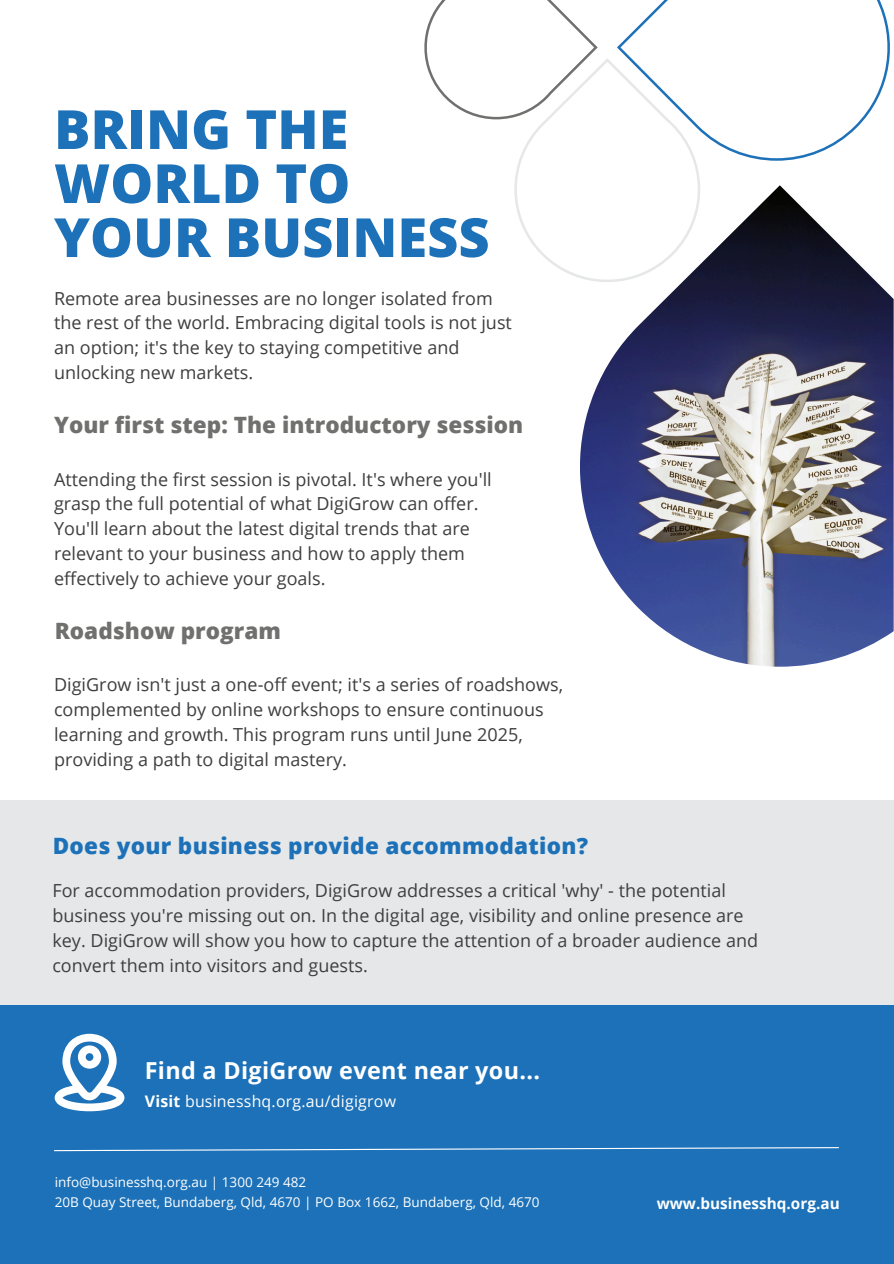
<style>
.page{position:relative;width:894px;height:1264px;background:#fff}
.page>*{position:absolute;margin:0;border:0;box-sizing:border-box;transform-origin:0 0}
.t1{font:800 54px/54px "Open Sans";color:#1c71b8}
.t2{font:700 23.4px "Open Sans";letter-spacing:.015em;color:#fff}
.t3{font:800 22.5px "Open Sans";color:#70706e}
.t4{font:800 22.5px "Open Sans";letter-spacing:.015em;color:#1c71b8}
.t5{font:18px/24.8px "Open Sans";color:#3f3e3f}
.t6{font:15.9px "Open Sans";letter-spacing:.015em;color:#fff}
.t7{font:700 15.3px "Open Sans";color:#fff}
.t8{font:13.5px "Open Sans";color:#fff}
.s1{font-weight:700}
</style>
<div class="page">
<svg style="left:424px;top:0;width:466px;height:278px"></svg>
<div style="left:0;top:1001px;width:893px;height:262px;background:#1c71b8"></div>
<div style="left:0;top:799px;width:893px;height:205px;background:#e6e7e8"></div>
<img style="left:579px;top:185px;width:314px;height:481px">
<svg style="left:55px;top:1033px;width:69px;height:78px"></svg>
<svg style="left:54px;top:1147px;width:785px;height:4px"></svg>
<p class="t1" style="left:54px;top:101px;width:437px">BRING THE<br>WORLD TO<br>YOUR BUSINESS</p>
<h3 class="t5" style="left:54px;top:285px;width:459px">Remote area businesses are no longer isolated from the rest of the world. Embracing digital tools is not just an option; it's the key to staying competitive and unlocking new markets.</h3>
<h1 class="t3" style="left:54px;top:409px;width:470px">Your first step: The introductory session</h1>
<h2 class="t5" style="left:54px;top:466px;width:439px">Attending the first session is pivotal. It's where you'll grasp the full potential of what DigiGrow can offer.<br>You'll learn about the latest digital trends that are relevant to your business and how to apply them effectively to achieve your goals.</h2>
<p class="t3" style="left:55px;top:615px;width:228px">Roadshow program</p>
<h3 class="t5" style="left:54px;top:672px;width:510px">DigiGrow isn't just a one-off event; it's a series of roadshows, complemented by online workshops to ensure continuous learning and growth. This program runs until June 2025, providing a path to digital mastery.</h3>
<h2 class="t4" style="left:53px;top:830px;width:537px">Does your business provide accommodation?</h2>
<h5 class="t5" style="left:52px;top:877px;width:707px">For accommodation providers, DigiGrow addresses a critical 'why' - the potential business you're missing out on. In the digital age, visibility and online presence are key. DigiGrow will show you how to capture the attention of a broader audience and convert them into visitors and guests.</h5>
<p class="t2" style="left:145px;top:1054px;width:396px">Find a DigiGrow event near you...</p>
<p class="t6" style="left:145px;top:1090px;width:253px"><span class="s1">Visit</span> businesshq.org.au/digigrow</p>
<h3 class="t8" style="left:55px;top:1172px;width:253px">info@businesshq.org.au | 1300 249 482</h3>
<h2 class="t8" style="left:55px;top:1192px;width:486px">20B Quay Street, Bundaberg, Qld, 4670 | PO Box 1662, Bundaberg, Qld, 4670</h2>
<h3 class="t7" style="left:656px;top:1192px;width:184px">www.businesshq.org.au</h3>
</div>
